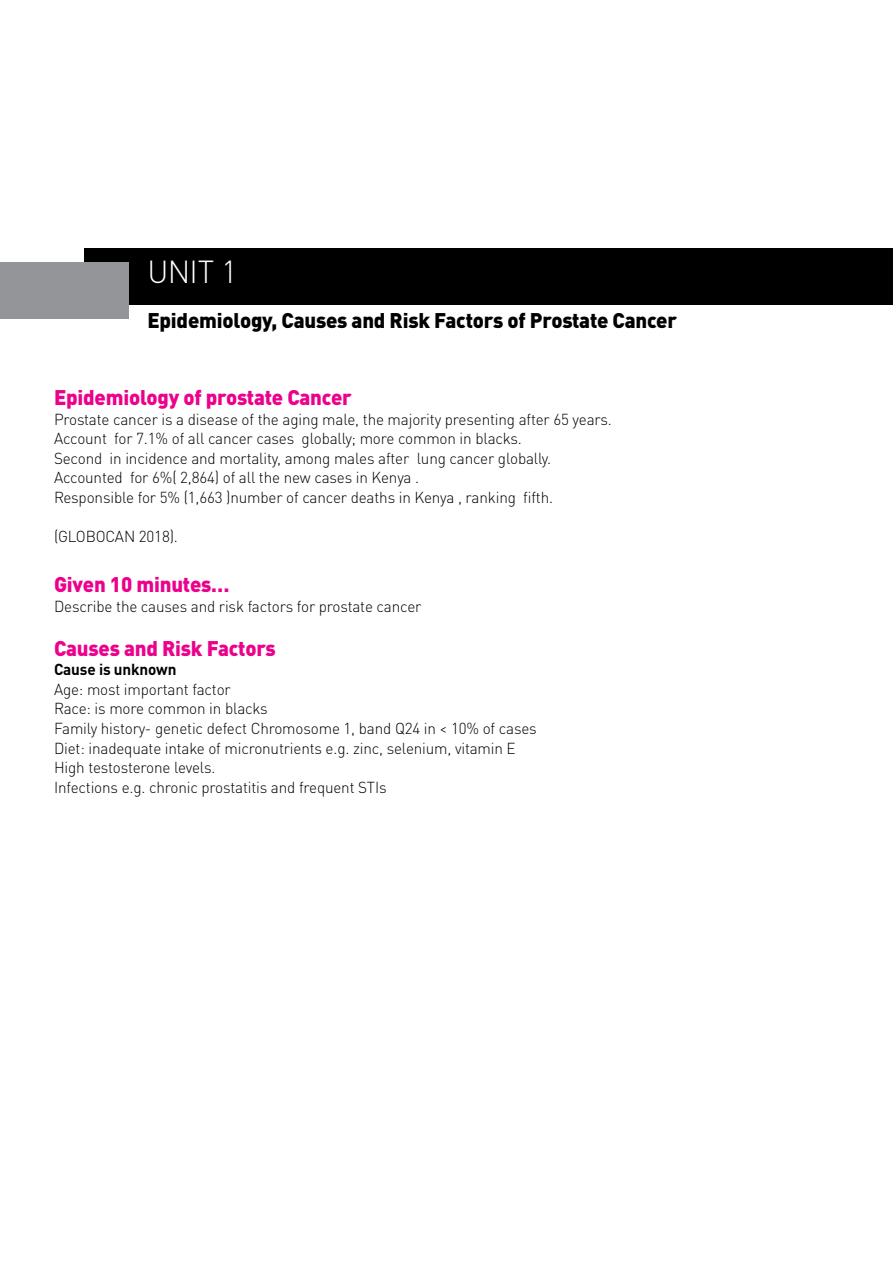
<style>
.page{position:relative;width:893px;height:1263px;background:#fff}
.page>*{position:absolute;margin:0;border:0;box-sizing:border-box;transform-origin:0 0}
.t1{font:300 31.5px "DIN Pro";color:#fff}
.t2{font:900 21px "DIN Pro";letter-spacing:-.01em;color:#ec008c}
.t3{font:900 21px "DIN Pro";letter-spacing:-.01em;color:#000}
.t4{font:300 15.75px/19.5px "DIN Pro";letter-spacing:-.01em;color:#000}
.t5{font:700 15.75px "DIN Pro";letter-spacing:-.01em;color:#000}
</style>
<div class="page">
<div style="left:84px;top:248px;width:809px;height:56px;background:#000"></div>
<div style="left:0;top:262px;width:128px;height:57px;background:#939598"></div>
<h1 class="t1" style="left:147px;top:247px;width:91px">UNIT 1</h1>
<h2 class="t3" style="left:147px;top:302px;width:531px">Epidemiology, Causes and Risk Factors of Prostate Cancer</h2>
<h2 class="t2" style="left:54px;top:379px;width:299px">Epidemiology of prostate Cancer</h2>
<p class="t4" style="left:54px;top:408px;width:559px">Prostate cancer is a disease of the aging male, the majority presenting after 65 years.<br>Account for 7.1% of all cancer cases globally; more common in blacks.<br>Second in incidence and mortality, among males after lung cancer globally.<br>Accounted for 6%( 2,864) of all the new cases in Kenya .<br>Responsible for 5% (1,663 )number of cancer deaths in Kenya , ranking fifth.</p>
<p class="t4" style="left:54px;top:525px;width:125px">(GLOBOCAN 2018).</p>
<h2 class="t2" style="left:54px;top:566px;width:177px">Given 10 minutes…</h2>
<p class="t4" style="left:54px;top:595px;width:369px">Describe the causes and risk factors for prostate cancer</p>
<h2 class="t2" style="left:54px;top:630px;width:223px">Causes and Risk Factors</h2>
<p class="t5" style="left:54px;top:657px;width:124px">Cause is unknown</p>
<p class="t4" style="left:54px;top:678px;width:484px">Age: most important factor<br>Race: is more common in blacks<br>Family history- genetic defect Chromosome 1, band Q24 in &lt; 10% of cases Diet: inadequate intake of micronutrients e.g. zinc, selenium, vitamin E High testosterone levels.<br>Infections e.g. chronic prostatitis and frequent STIs</p>
</div>
